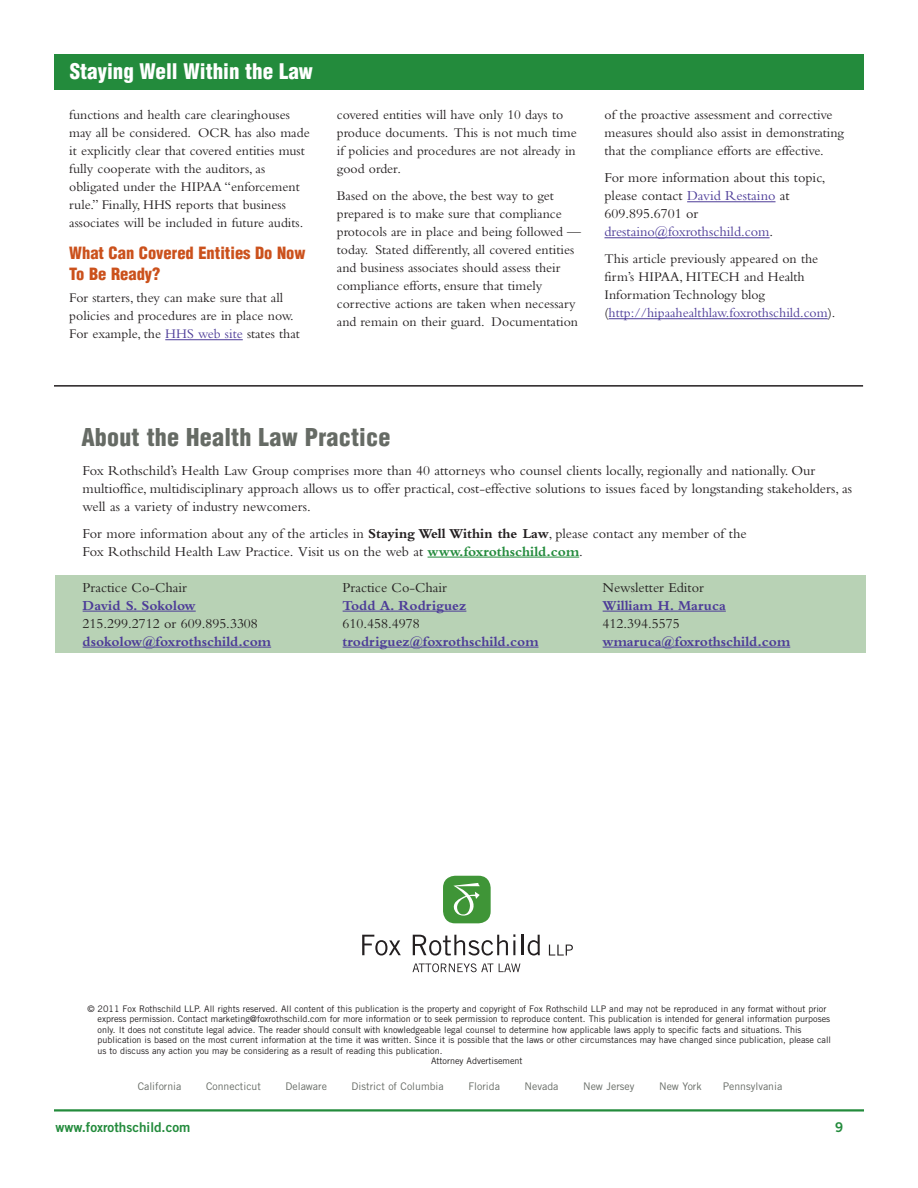
<style>
.page{position:relative;width:918px;height:1188px;background:#fff}
.page>*{position:absolute;margin:0;border:0;box-sizing:border-box;transform-origin:0 0}
.t1{font:900 condensed 24px "Helvetica";letter-spacing:.01em;color:#666b65}
.t2{font:900 condensed 21px "Helvetica";color:#fff}
.t3{font:900 condensed 16.5px/21px "Helvetica";color:#cb511c}
.t4{font:14.25px/18px "Bembo";color:#231f20}
.t5{font:700 14.25px "Bembo";color:#4d3c98}
.t6{font:13.8px/18px "Bembo";color:#231f20}
.t7{font:13.5px "Trade Gothic Bold Two";color:#238b3c}
.t8{font:10.5px "Trade Gothic";color:#666b65}
.t9{font:9px "Trade Gothic";color:#231f20}
.s1{color:#4d3c98}
.s2{font-weight:700}
.s3{font-weight:700;color:#238b3c}
</style>
<div class="page">
<hr style="left:165px;top:339px;width:78px;height:1px;background:#4d3c98">
<hr style="left:687px;top:201px;width:89px;height:1px;background:#4d3c98">
<hr style="left:604px;top:237px;width:166px;height:1px;background:#4d3c98">
<hr style="left:609px;top:318px;width:219px;height:1px;background:#4d3c98">
<hr style="left:54px;top:1109px;width:810px;height:3px;background:#238b3c">
<div style="left:54px;top:54px;width:810px;height:36px;background:#238b3c"></div>
<div style="left:56px;top:575px;width:810px;height:78px;background:#b8d2b5"></div>
<hr style="left:428px;top:557px;width:151px;height:1px;background:#238b3c">
<hr style="left:83px;top:611px;width:113px;height:1px;background:#4d3c98">
<hr style="left:83px;top:647px;width:188px;height:1px;background:#4d3c98">
<hr style="left:343px;top:611px;width:123px;height:1px;background:#4d3c98">
<hr style="left:343px;top:647px;width:196px;height:1px;background:#4d3c98">
<hr style="left:603px;top:611px;width:123px;height:1px;background:#4d3c98">
<hr style="left:603px;top:647px;width:187px;height:1px;background:#4d3c98">
<hr style="left:54px;top:385px;width:809px;height:2px;background:#231f20">
<div style="left:443px;top:876px;width:48px;height:47px;background:#3f9537;border-radius:12px"></div>
<svg style="left:453px;top:883px;width:27px;height:33px"></svg>
<svg style="left:362px;top:935px;width:39px;height:21px"></svg>
<svg style="left:413px;top:934px;width:102px;height:22px"></svg>
<hr style="left:521px;top:935px;width:2px;height:20px;background:#231f20">
<svg style="left:528px;top:935px;width:12px;height:21px"></svg>
<svg style="left:549px;top:945px;width:24px;height:11px"></svg>
<svg style="left:413px;top:963px;width:80px;height:9px"></svg>
<svg style="left:499px;top:964px;width:21px;height:8px"></svg>
<h2 class="t2" style="left:70px;top:63px;width:245px">Staying Well Within the Law</h2>
<p class="t6" style="left:69px;top:107px;width:242px">functions and health care clearinghouses may all be considered. OCR has also made it explicitly clear that covered entities must fully cooperate with the auditors, as obligated under the HIPAA “enforcement rule.” Finally, HHS reports that business associates will be included in future audits.</p>
<p class="t3" style="left:69px;top:244px;width:238px">What Can Covered Entities Do Now<br>To Be Ready?</p>
<p class="t6" style="left:69px;top:290px;width:232px">For starters, they can make sure that all policies and procedures are in place now.<br>For example, the <span class="s1">HHS web site</span> states that</p>
<p class="t6" style="left:337px;top:107px;width:241px">covered entities will have only 10 days to produce documents. This is not much time if policies and procedures are not already in good order.</p>
<p class="t6" style="left:337px;top:188px;width:246px">Based on the above, the best way to get prepared is to make sure that compliance protocols are in place and being followed — today. Stated differently, all covered entities and business associates should assess their compliance efforts, ensure that timely corrective actions are taken when necessary and remain on their guard. Documentation</p>
<p class="t6" style="left:604px;top:107px;width:241px">of the proactive assessment and corrective measures should also assist in demonstrating that the compliance efforts are effective.</p>
<p class="t4" style="left:604px;top:170px;width:223px">For more information about this topic, please contact <span class="s1">David Restaino</span> at<br>609.895.6701 or <span class="s1">drestaino@foxrothschild.com</span>.</p>
<p class="t6" style="left:604px;top:251px;width:232px">This article previously appeared on the firm’s HIPAA, HITECH and Health Information Technology blog (<span class="s1">http://hipaahealthlaw.foxrothschild.com</span>).</p>
<h1 class="t1" style="left:81px;top:428px;width:311px">About the Health Law Practice</h1>
<p class="t4" style="left:83px;top:463px;width:771px">Fox Rothschild’s Health Law Group comprises more than 40 attorneys who counsel clients locally, regionally and nationally. Our multioffice, multidisciplinary approach allows us to offer practical, cost-effective solutions to issues faced by longstanding stakeholders, as well as a variety of industry newcomers.</p>
<p class="t4" style="left:83px;top:526px;width:666px">For more information about any of the articles in <span class="s2">Staying Well Within the Law</span>, please contact any member of the<br>Fox Rothschild Health Law Practice. Visit us on the web at <span class="s3">www.foxrothschild.com</span>.</p>
<p class="t4" style="left:83px;top:580px;width:106px">Practice Co-Chair</p>
<p class="t5" style="left:83px;top:600px;width:115px">David S. Sokolow</p>
<p class="t4" style="left:83px;top:616px;width:177px">215.299.2712 or 609.895.3308</p>
<p class="t5" style="left:83px;top:636px;width:190px">dsokolow@foxrothschild.com</p>
<p class="t4" style="left:343px;top:580px;width:106px">Practice Co-Chair</p>
<p class="t5" style="left:343px;top:600px;width:125px">Todd A. Rodriguez</p>
<p class="t4" style="left:343px;top:616px;width:79px">610.458.4978</p>
<p class="t5" style="left:343px;top:636px;width:197px">trodriguez@foxrothschild.com</p>
<p class="t4" style="left:603px;top:580px;width:103px">Newsletter Editor</p>
<p class="t5" style="left:603px;top:600px;width:125px">William H. Maruca</p>
<p class="t4" style="left:603px;top:616px;width:79px">412.394.5575</p>
<p class="t5" style="left:603px;top:636px;width:189px">wmaruca@foxrothschild.com</p>
<p class="t9" style="left:88px;top:1005px;width:740px">© 2011 Fox Rothschild LLP. All rights reserved. All content of this publication is the property and copyright of Fox Rothschild LLP and may not be reproduced in any format without prior</p>
<p class="t9" style="left:98px;top:1016px;width:734px">express permission. Contact marketing@foxrothschild.com for more information or to seek permission to reproduce content. This publication is intended for general information purposes</p>
<p class="t9" style="left:98px;top:1026px;width:706px">only. It does not constitute legal advice. The reader should consult with knowledgeable legal counsel to determine how applicable laws apply to specific facts and situations. This</p>
<p class="t9" style="left:98px;top:1037px;width:735px">publication is based on the most current information at the time it was written. Since it is possible that the laws or other circumstances may have changed since publication, please call</p>
<p class="t9" style="left:98px;top:1047px;width:346px">us to discuss any action you may be considering as a result of reading this publication.</p>
<p class="t9" style="left:431px;top:1058px;width:93px">Attorney Advertisement</p>
<p class="t8" style="left:138px;top:1083px;width:45px">California</p>
<p class="t8" style="left:206px;top:1083px;width:56px">Connecticut</p>
<p class="t8" style="left:286px;top:1083px;width:43px">Delaware</p>
<p class="t8" style="left:352px;top:1083px;width:94px">District of Columbia</p>
<p class="t8" style="left:468px;top:1083px;width:33px">Florida</p>
<p class="t8" style="left:525px;top:1083px;width:35px">Nevada</p>
<p class="t8" style="left:583px;top:1083px;width:53px">New Jersey</p>
<p class="t8" style="left:659px;top:1083px;width:44px">New York</p>
<p class="t8" style="left:723px;top:1083px;width:61px">Pennsylvania</p>
<p class="t7" style="left:56px;top:1122px;width:136px">www.foxrothschild.com</p>
<p class="t7" style="left:835px;top:1123px;width:10px">9</p>
</div>
